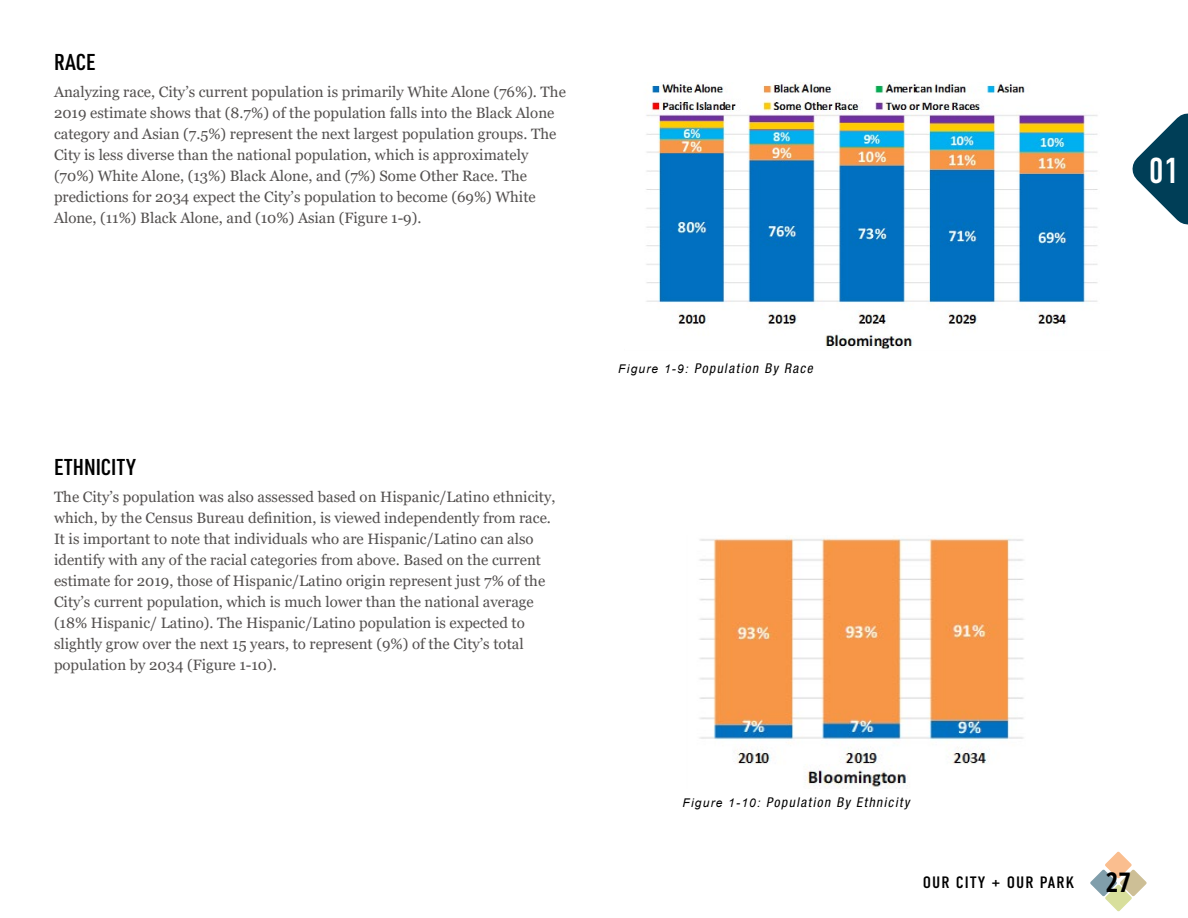
<style>
.page{position:relative;width:1188px;height:918px;background:#fff}
.page>*{position:absolute;margin:0;border:0;box-sizing:border-box;transform-origin:0 0}
.t1{font:36px "DIN Condensed";color:#fff}
.t2{font:600 22.5px "URWDIN Cond";letter-spacing:.015em;color:#000}
.t3{font:16.5px "DIN Condensed";letter-spacing:.06em;color:#000;scale:1.1 1}
.t4{font:15px/21px "Georgia";color:#53504f}
.t5{font:italic condensed 13.5px "Helvetica Neue LT Std";color:#000}
.s1{font-family:"Arial";font-stretch:normal;font-size:12px}
.s2{font-family:"Open Sans Condensed";font-weight:700;font-size:27px}
</style>
<div class="page">
<img style="left:646px;top:82px;width:452px;height:267px">
<img style="left:699px;top:537px;width:325px;height:251px">
<svg style="left:1132px;top:113px;width:56px;height:112px"></svg>
<svg style="left:1090px;top:852px;width:57px;height:59px"></svg>
<h2 class="t2" style="left:54px;top:47px;width:43px">RACE</h2>
<p class="t4" style="left:54px;top:82px;width:513px">Analyzing race, City’s current population is primarily White Alone (76%). The 2019 estimate shows that (8.7%) of the population falls into the Black Alone category and Asian (7.5%) represent the next largest population groups. The City is less diverse than the national population, which is approximately (70%) White Alone, (13%) Black Alone, and (7%) Some Other Race. The predictions for 2034 expect the City’s population to become (69%) White Alone, (11%) Black Alone, and (10%) Asian (Figure 1-9).</p>
<h1 class="t1" style="left:1149px;top:150px;width:32px">01</h1>
<h2 class="t2" style="left:54px;top:452px;width:83px">ETHNICITY</h2>
<p class="t4" style="left:54px;top:487px;width:503px">The City’s population was also assessed based on Hispanic/Latino ethnicity, which, by the Census Bureau definition, is viewed independently from race.<br>It is important to note that individuals who are Hispanic/Latino can also identify with any of the racial categories from above. Based on the current estimate for 2019, those of Hispanic/Latino origin represent just 7% of the City’s current population, which is much lower than the national average (18% Hispanic/ Latino). The Hispanic/Latino population is expected to slightly grow over the next 15 years, to represent (9%) of the City’s total population by 2034 (Figure 1-10).</p>
<p class="t5" style="left:618px;top:360px;width:199px"><span class="s1">Fig u re 1 - 9 :</span> Population By Race</p>
<p class="t5" style="left:683px;top:794px;width:231px"><span class="s1">Fig u re 1 - 1 0 :</span> Population By Ethnicity</p>
<p class="t3" style="left:923px;top:873px;width:191px">OUR CITY + OUR PARK <span class="s2">27</span></p>
</div>
